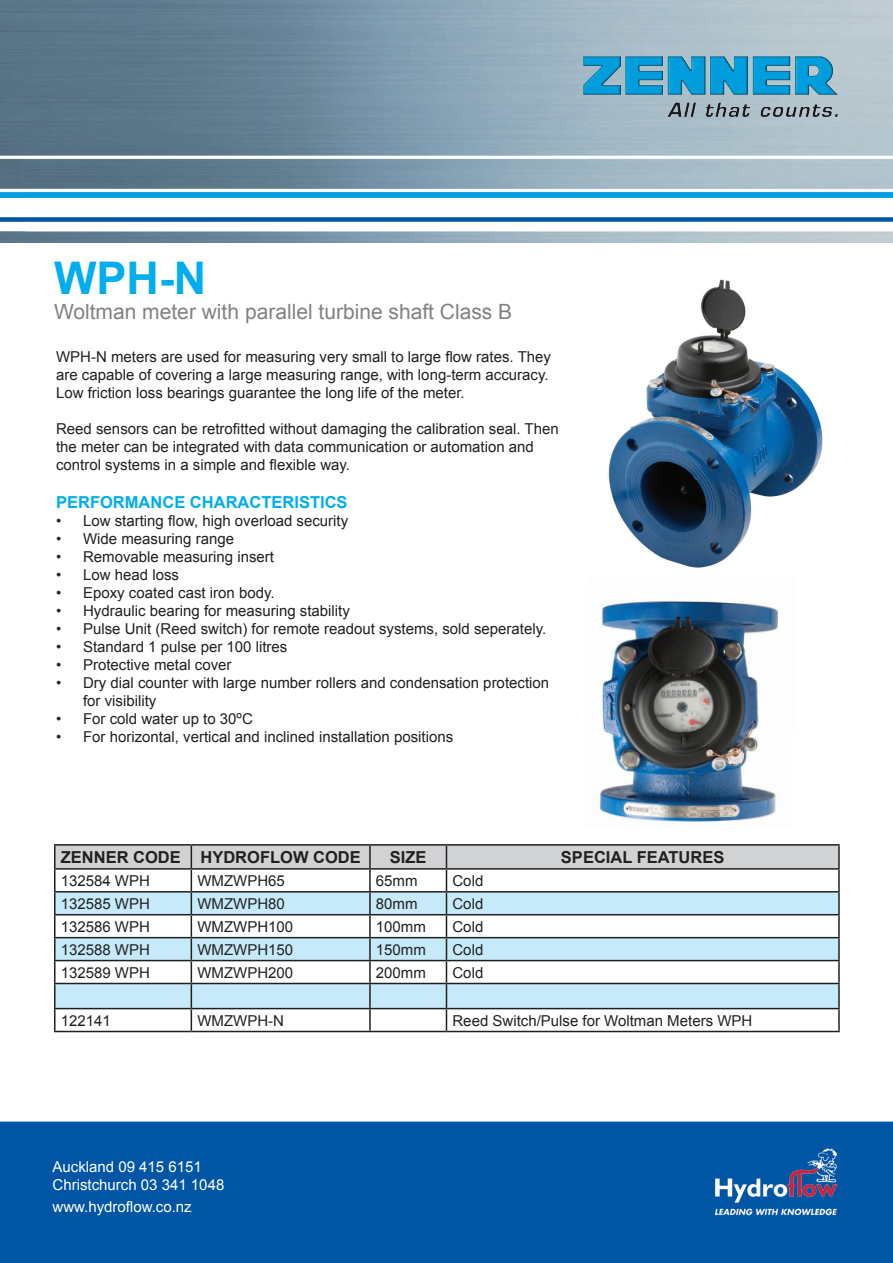
<style>
.page{position:relative;width:893px;height:1263px;background:#fff}
.page>*{position:absolute;margin:0;border:0;box-sizing:border-box;transform-origin:0 0}
.t1{font:700 45px "Arial";color:#00aeef}
.Sub_Header{font:21px "Arial";color:#808285}
.Bold{font:700 16.5px "Arial";color:#231f20}
.Characteristics{font:700 16.5px "Arial";color:#00aeef}
.Main_Text{font:15px/18px "Arial";color:#231f20}
.t2{font:15px/18px "Arial";color:#fff}
</style>
<div class="page">
<div style="left:0;top:1121px;width:893px;height:142px;background:#0155a5"></div>
<img style="left:0;top:0;width:893px;height:242px">
<div style="left:0;top:217px;width:893px;height:5px;background:#0155a5"></div>
<img style="left:584px;top:56px;width:253px;height:60px">
<img style="left:696px;top:1134px;width:158px;height:98px">
<hr style="left:54px;top:844px;width:137px;height:2px;background:#231f20">
<hr style="left:54px;top:846px;width:2px;height:22px;background:#231f20">
<hr style="left:191px;top:844px;width:179px;height:2px;background:#231f20">
<hr style="left:370px;top:844px;width:76px;height:2px;background:#231f20">
<hr style="left:446px;top:844px;width:394px;height:2px;background:#231f20">
<hr style="left:838px;top:846px;width:2px;height:22px;background:#231f20">
<hr style="left:54px;top:868px;width:137px;height:2px;background:#231f20">
<hr style="left:54px;top:870px;width:2px;height:21px;background:#231f20">
<hr style="left:446px;top:868px;width:394px;height:2px;background:#231f20">
<hr style="left:838px;top:870px;width:2px;height:21px;background:#231f20">
<hr style="left:54px;top:891px;width:137px;height:1px;background:#231f20">
<hr style="left:54px;top:892px;width:2px;height:22px;background:#231f20">
<hr style="left:446px;top:891px;width:394px;height:1px;background:#231f20">
<hr style="left:838px;top:892px;width:2px;height:22px;background:#231f20">
<hr style="left:54px;top:914px;width:137px;height:1px;background:#231f20">
<hr style="left:54px;top:915px;width:2px;height:22px;background:#231f20">
<hr style="left:446px;top:914px;width:394px;height:1px;background:#231f20">
<hr style="left:838px;top:915px;width:2px;height:22px;background:#231f20">
<hr style="left:54px;top:937px;width:137px;height:1px;background:#231f20">
<hr style="left:54px;top:938px;width:2px;height:22px;background:#231f20">
<hr style="left:446px;top:937px;width:394px;height:1px;background:#231f20">
<hr style="left:838px;top:938px;width:2px;height:22px;background:#231f20">
<hr style="left:54px;top:960px;width:137px;height:1px;background:#231f20">
<hr style="left:54px;top:961px;width:2px;height:22px;background:#231f20">
<hr style="left:446px;top:960px;width:394px;height:1px;background:#231f20">
<hr style="left:838px;top:961px;width:2px;height:22px;background:#231f20">
<hr style="left:54px;top:983px;width:137px;height:1px;background:#231f20">
<hr style="left:54px;top:984px;width:2px;height:24px;background:#231f20">
<hr style="left:446px;top:983px;width:394px;height:1px;background:#231f20">
<hr style="left:838px;top:984px;width:2px;height:24px;background:#231f20">
<hr style="left:54px;top:1008px;width:137px;height:1px;background:#231f20">
<hr style="left:54px;top:1009px;width:2px;height:22px;background:#231f20">
<hr style="left:446px;top:1008px;width:394px;height:1px;background:#231f20">
<svg style="left:55px;top:845px;width:784px;height:186px"></svg>
<hr style="left:838px;top:1009px;width:2px;height:22px;background:#231f20">
<hr style="left:54px;top:1031px;width:137px;height:1px;background:#231f20">
<hr style="left:191px;top:1031px;width:179px;height:1px;background:#231f20">
<hr style="left:370px;top:1031px;width:76px;height:1px;background:#231f20">
<hr style="left:446px;top:1031px;width:394px;height:1px;background:#231f20">
<img style="left:608px;top:279px;width:215px;height:289px">
<img style="left:600px;top:601px;width:179px;height:221px">
<p class="t1" style="left:54px;top:248px;width:154px">WPH-N</p>
<p class="Sub_Header" style="left:54px;top:298px;width:460px">Woltman meter with parallel turbine shaft Class B</p>
<p class="Main_Text" style="left:56px;top:348px;width:496px">WPH-N meters are used for measuring very small to large flow rates. They are capable of covering a large measuring range, with long-term accuracy.</p>
<p class="Main_Text" style="left:56px;top:384px;width:410px">Low friction loss bearings guarantee the long life of the meter.</p>
<p class="Main_Text" style="left:56px;top:420px;width:504px">Reed sensors can be retrofitted without damaging the calibration seal. Then the meter can be integrated with data communication or automation and control systems in a simple and flexible way.</p>
<p class="Characteristics" style="left:56px;top:491px;width:293px">PERFORMANCE CHARACTERISTICS</p>
<p class="Main_Text" style="left:56px;top:511px;width:294px">• Low starting flow, high overload security</p>
<p class="Main_Text" style="left:56px;top:529px;width:179px">• Wide measuring range</p>
<p class="Main_Text" style="left:56px;top:547px;width:219px">• Removable measuring insert</p>
<p class="Main_Text" style="left:56px;top:565px;width:124px">• Low head loss</p>
<p class="Main_Text" style="left:56px;top:583px;width:220px">• Epoxy coated cast iron body.</p>
<p class="Main_Text" style="left:56px;top:601px;width:295px">• Hydraulic bearing for measuring stability</p>
<p class="Main_Text" style="left:56px;top:619px;width:492px">• Pulse Unit (Reed switch) for remote readout systems, sold seperately.</p>
<p class="Main_Text" style="left:56px;top:637px;width:233px">• Standard 1 pulse per 100 litres</p>
<p class="Main_Text" style="left:56px;top:655px;width:177px">• Protective metal cover</p>
<p class="Main_Text" style="left:83px;top:673px;width:468px;text-indent:-27px">• Dry dial counter with large number rollers and condensation protection for visibility</p>
<p class="Main_Text" style="left:56px;top:709px;width:198px">• For cold water up to 30ºC</p>
<p class="Main_Text" style="left:56px;top:727px;width:399px">• For horizontal, vertical and inclined installation positions</p>
<p class="Bold" style="left:61px;top:846px;width:122px">ZENNER CODE</p>
<p class="Bold" style="left:200px;top:846px;width:162px">HYDROFLOW CODE</p>
<p class="Bold" style="left:390px;top:846px;width:38px">SIZE</p>
<p class="Bold" style="left:561px;top:846px;width:165px">SPECIAL FEATURES</p>
<p class="Main_Text" style="left:61px;top:872px;width:91px">132584 WPH</p>
<p class="Main_Text" style="left:197px;top:872px;width:89px">WMZWPH65</p>
<p class="Main_Text" style="left:376px;top:872px;width:43px">65mm</p>
<p class="Main_Text" style="left:452px;top:872px;width:32px">Cold</p>
<p class="Main_Text" style="left:61px;top:895px;width:91px">132585 WPH</p>
<p class="Main_Text" style="left:197px;top:895px;width:89px">WMZWPH80</p>
<p class="Main_Text" style="left:376px;top:895px;width:43px">80mm</p>
<p class="Main_Text" style="left:452px;top:895px;width:32px">Cold</p>
<p class="Main_Text" style="left:61px;top:917px;width:91px">132586 WPH</p>
<p class="Main_Text" style="left:197px;top:917px;width:97px">WMZWPH100</p>
<p class="Main_Text" style="left:376px;top:917px;width:52px">100mm</p>
<p class="Main_Text" style="left:452px;top:917px;width:32px">Cold</p>
<p class="Main_Text" style="left:61px;top:940px;width:91px">132588 WPH</p>
<p class="Main_Text" style="left:197px;top:940px;width:97px">WMZWPH150</p>
<p class="Main_Text" style="left:376px;top:940px;width:52px">150mm</p>
<p class="Main_Text" style="left:452px;top:940px;width:32px">Cold</p>
<p class="Main_Text" style="left:61px;top:963px;width:91px">132589 WPH</p>
<p class="Main_Text" style="left:197px;top:963px;width:97px">WMZWPH200</p>
<p class="Main_Text" style="left:376px;top:963px;width:52px">200mm</p>
<p class="Main_Text" style="left:452px;top:963px;width:32px">Cold</p>
<p class="Main_Text" style="left:61px;top:1011px;width:52px">122141</p>
<p class="Main_Text" style="left:197px;top:1011px;width:88px">WMZWPH-N</p>
<p class="Main_Text" style="left:452px;top:1011px;width:301px">Reed Switch/Pulse for Woltman Meters WPH</p>
<p class="t2" style="left:53px;top:1158px;width:173px">Auckland 09 415 6151<br>Christchurch 03 341 1048</p>
<p class="t2" style="left:53px;top:1198px;width:141px">www.hydroflow.co.nz</p>
<p class="t2" style="left:54px;top:1166px;width:173px">Auckland 09 415 6151<br>Christchurch 03 341 1048</p>
</div>
